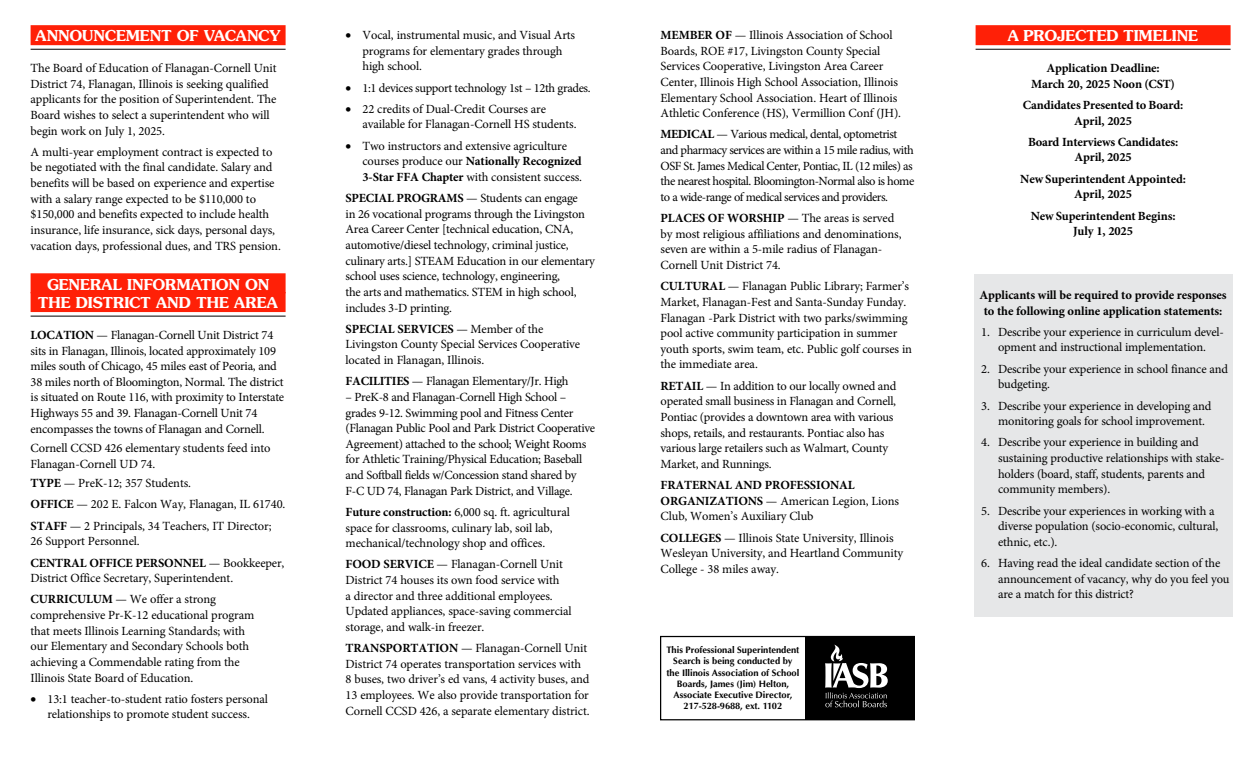
<style>
.page{position:relative;width:1260px;height:765px;background:#fff}
.page>*{position:absolute;margin:0;border:0;box-sizing:border-box;transform-origin:0 0}
.subhead_new{font:600 15px "Souvenir Std";color:#fff}
.subhead_new_first_line{font:600 15px "Souvenir Std";letter-spacing:-.005em;color:#fff}
.Body_Text{font:12.5px/15.6px "Minion Pro";letter-spacing:-.01em;color:#000}
.timeline{font:700 12.5px/15.6px "Minion Pro";letter-spacing:-.01em;color:#000;text-align:center}
.Body_Text-2{font:12.5px/15.6px "Minion Pro";letter-spacing:-.04em;color:#000}
.Body_Text-3{font:12.5px "Minion Pro";letter-spacing:-.03em;color:#000}
.t1{font:700 9.38px/11.2px "Optima LT Pro";letter-spacing:-.005em;color:#000;text-align:center}
.s1{font-weight:700}
</style>
<div class="page">
<div style="left:974px;top:274px;width:258px;height:342px;background:#e6e7e8"></div>
<div style="left:31px;top:25px;width:255px;height:20px;background:#ff2007"></div>
<hr style="left:31px;top:49px;width:255px;height:1px;background:#000">
<div style="left:31px;top:273px;width:255px;height:20px;background:#ff2007"></div>
<div style="left:31px;top:292px;width:255px;height:20px;background:#ff2007"></div>
<hr style="left:31px;top:316px;width:255px;height:1px;background:#000">
<div style="left:976px;top:25px;width:255px;height:20px;background:#ff2007"></div>
<hr style="left:976px;top:49px;width:255px;height:1px;background:#000">
<div style="left:660px;top:636px;width:255px;height:84px;border:1px solid #000"></div>
<div style="left:805px;top:636px;width:110px;height:84px;background:#000"></div>
<svg style="left:825px;top:645px;width:63px;height:62px"></svg>
<p class="subhead_new" style="left:36px;top:27px;width:247px">ANNOUNCEMENT OF VACANCY</p>
<p class="Body_Text" style="left:31px;top:60px;width:247px">The Board of Education of Flanagan-Cornell Unit District 74, Flanagan, Illinois is seeking qualified applicants for the position of Superintendent. The Board wishes to select a superintendent who will begin work on July 1, 2025.</p>
<p class="Body_Text" style="left:31px;top:144px;width:252px">A multi-year employment contract is expected to be negotiated with the final candidate. Salary and benefits will be based on experience and expertise with a salary range expected to be $110,000 to $150,000 and benefits expected to include health insurance, life insurance, sick days, personal days, vacation days, professional dues, and TRS pension.</p>
<p class="subhead_new_first_line" style="left:47px;top:275px;width:224px">GENERAL INFORMATION ON</p>
<p class="subhead_new" style="left:38px;top:293px;width:241px">THE DISTRICT AND THE AREA</p>
<p class="Body_Text" style="left:31px;top:327px;width:255px"><span class="s1">LOCATION</span> — Flanagan-Cornell Unit District 74 sits in Flanagan, Illinois, located approximately 109 miles south of Chicago, 45 miles east of Peoria, and 38 miles north of Bloomington, Normal. The district is situated on Route 116, with proximity to Interstate Highways 55 and 39. Flanagan-Cornell Unit 74 encompasses the towns of Flanagan and Cornell.</p>
<p class="Body_Text" style="left:31px;top:440px;width:241px">Cornell CCSD 426 elementary students feed into<br>Flanagan-Cornell UD 74.</p>
<p class="Body_Text" style="left:31px;top:475px;width:162px"><span class="s1">TYPE</span> — PreK-12; 357 Students.</p>
<p class="Body_Text" style="left:31px;top:497px;width:256px"><span class="s1">OFFICE</span> — 202 E. Falcon Way, Flanagan, IL 61740.</p>
<p class="Body_Text" style="left:31px;top:518px;width:242px"><span class="s1">STAFF</span> — 2 Principals, 34 Teachers, IT Director;<br>26 Support Personnel.</p>
<p class="Body_Text" style="left:31px;top:555px;width:255px"><span class="s1">CENTRAL OFFICE PERSONNEL</span> — Bookkeeper,<br>District Office Secretary, Superintendent.</p>
<p class="Body_Text" style="left:31px;top:592px;width:225px"><span class="s1">CURRICULUM</span> — We offer a strong comprehensive Pr-K-12 educational program that meets Illinois Learning Standards; with our Elementary and Secondary Schools both achieving a Commendable rating from the Illinois State Board of Education.</p>
<p class="Body_Text" style="left:31px;top:691px;width:239px;text-align:center">• 13:1 teacher-to-student ratio fosters personal relationships to promote student success.</p>
<p class="Body_Text" style="left:362px;top:27px;width:214px;text-indent:-17px">• Vocal, instrumental music, and Visual Arts programs for elementary grades through high school.</p>
<p class="Body_Text-3" style="left:346px;top:79px;width:247px">• 1:1 devices support technology 1st – 12th grades.</p>
<p class="Body_Text" style="left:362px;top:101px;width:216px;text-indent:-17px">• 22 credits of Dual-Credit Courses are available for Flanagan-Cornell HS students.</p>
<p class="Body_Text" style="left:362px;top:138px;width:221px;text-indent:-17px">• Two instructors and extensive agriculture courses produce our <span class="s1">Nationally Recognized<br>3-Star FFA Chapter</span> with consistent success.</p>
<p class="Body_Text" style="left:346px;top:190px;width:251px"><span class="s1">SPECIAL PROGRAMS</span> — Students can engage<br>in 26 vocational programs through the Livingston Area Career Center [technical education, CNA, automotive/diesel technology, criminal justice, culinary arts.] STEAM Education in our elementary school uses science, technology, engineering,<br>the arts and mathematics. STEM in high school, includes 3-D printing.</p>
<p class="Body_Text" style="left:346px;top:321px;width:236px"><span class="s1">SPECIAL SERVICES</span> — Member of the<br>Livingston County Special Services Cooperative located in Flanagan, Illinois.</p>
<p class="Body_Text" style="left:346px;top:374px;width:225px"><span class="s1">FACILITIES</span> — Flanagan Elementary/Jr. High</p>
<p class="Body_Text" style="left:346px;top:389px;width:251px">– PreK-8 and Flanagan-Cornell High School – grades 9-12. Swimming pool and Fitness Center (Flanagan Public Pool and Park District Cooperative Agreement) attached to the school; Weight Rooms for Athletic Training/Physical Education; Baseball and Softball fields w/Concession stand shared by F-C UD 74, Flanagan Park District, and Village.</p>
<p class="Body_Text" style="left:346px;top:504px;width:226px"><span class="s1">Future construction:</span> 6,000 sq. ft. agricultural space for classrooms, culinary lab, soil lab, mechanical/technology shop and offices.</p>
<p class="Body_Text" style="left:346px;top:557px;width:228px"><span class="s1">FOOD SERVICE</span> — Flanagan-Cornell Unit District 74 houses its own food service with<br>a director and three additional employees.<br>Updated appliances, space-saving commercial storage, and walk-in freezer.</p>
<p class="Body_Text" style="left:346px;top:640px;width:245px"><span class="s1">TRANSPORTATION</span> — Flanagan-Cornell Unit District 74 operates transportation services with 8 buses, two driver’s ed vans, 4 activity buses, and 13 employees. We also provide transportation for Cornell CCSD 426, a separate elementary district.</p>
<p class="Body_Text" style="left:661px;top:27px;width:242px"><span class="s1">MEMBER OF</span> — Illinois Association of School Boards, ROE #17, Livingston County Special Services Cooperative, Livingston Area Career Center, Illinois High School Association, Illinois Elementary School Association. Heart of Illinois Athletic Conference (HS), Vermillion Conf (JH).</p>
<p class="Body_Text-2" style="left:661px;top:127px;width:255px"><span class="s1">MEDICAL</span> — Various medical, dental, optometrist and pharmacy services are within a 15 mile radius, with OSF St. James Medical Center, Pontiac, IL (12 miles) as the nearest hospital. Bloomington-Normal also is home to a wide-range of medical services and providers.</p>
<p class="Body_Text" style="left:661px;top:210px;width:242px"><span class="s1">PLACES OF WORSHIP</span> — The areas is served by most religious affiliations and denominations, seven are within a 5-mile radius of Flanagan-Cornell Unit District 74.</p>
<p class="Body_Text" style="left:661px;top:279px;width:253px"><span class="s1">CULTURAL</span> — Flanagan Public Library; Farmer’s Market, Flanagan-Fest and Santa-Sunday Funday.<br>Flanagan -Park District with two parks/swimming pool active community participation in summer youth sports, swim team, etc. Public golf courses in the immediate area.</p>
<p class="Body_Text" style="left:661px;top:378px;width:237px"><span class="s1">RETAIL</span> — In addition to our locally owned and operated small business in Flanagan and Cornell, Pontiac (provides a downtown area with various shops, retails, and restaurants. Pontiac also has various large retailers such as Walmart, County Market, and Runnings.</p>
<p class="Body_Text" style="left:661px;top:477px;width:240px"><span class="s1">FRATERNAL AND PROFESSIONAL<br>ORGANIZATIONS</span> — American Legion, Lions<br>Club, Women’s Auxiliary Club</p>
<p class="Body_Text" style="left:661px;top:530px;width:244px"><span class="s1">COLLEGES</span> — Illinois State University, Illinois<br>Wesleyan University, and Heartland Community<br>College - 38 miles away.</p>
<p class="t1" style="left:666px;top:644px;width:135px">This Professional Superintendent<br>Search is being conducted by the Illinois Association of School<br>Boards, James (Jim) Helton,<br>Associate Executive Director,<br>217-528-9688, ext. 1102</p>
<p class="subhead_new" style="left:1008px;top:27px;width:192px">A PROJECTED TIMELINE</p>
<p class="timeline" style="left:1031px;top:60px;width:145px">Application Deadline:<br>March 20, 2025 Noon (CST)</p>
<p class="timeline" style="left:1023px;top:97px;width:162px">Candidates Presented to Board:<br>April, 2025</p>
<p class="timeline" style="left:1028px;top:134px;width:152px">Board Interviews Candidates:<br>April, 2025</p>
<p class="timeline" style="left:1020px;top:171px;width:167px">New Superintendent Appointed:<br>April, 2025</p>
<p class="timeline" style="left:1031px;top:208px;width:146px">New Superintendent Begins:<br>July 1, 2025</p>
<p class="timeline" style="left:979px;top:287px;width:249px">Applicants will be required to provide responses to the following online application statements:</p>
<p class="Body_Text" style="left:981px;top:324px;width:244px;text-align:center">1. Describe your experience in curriculum devel&shy;opment and instructional implementation.</p>
<p class="Body_Text" style="left:998px;top:361px;width:231px;text-indent:-17px">2. Describe your experience in school finance and budgeting.</p>
<p class="Body_Text" style="left:998px;top:398px;width:215px;text-indent:-17px">3. Describe your experience in developing and monitoring goals for school improvement.</p>
<p class="Body_Text" style="left:998px;top:435px;width:228px;text-indent:-17px">4. Describe your experience in building and sustaining productive relationships with stake&shy;holders (board, staff, students, parents and community members).</p>
<p class="Body_Text" style="left:998px;top:503px;width:222px;text-indent:-17px">5. Describe your experiences in working with a diverse population (socio-economic, cultural, ethnic, etc.).</p>
<p class="Body_Text" style="left:998px;top:555px;width:233px;text-indent:-17px">6. Having read the ideal candidate section of the announcement of vacancy, why do you feel you are a match for this district?</p>
</div>
